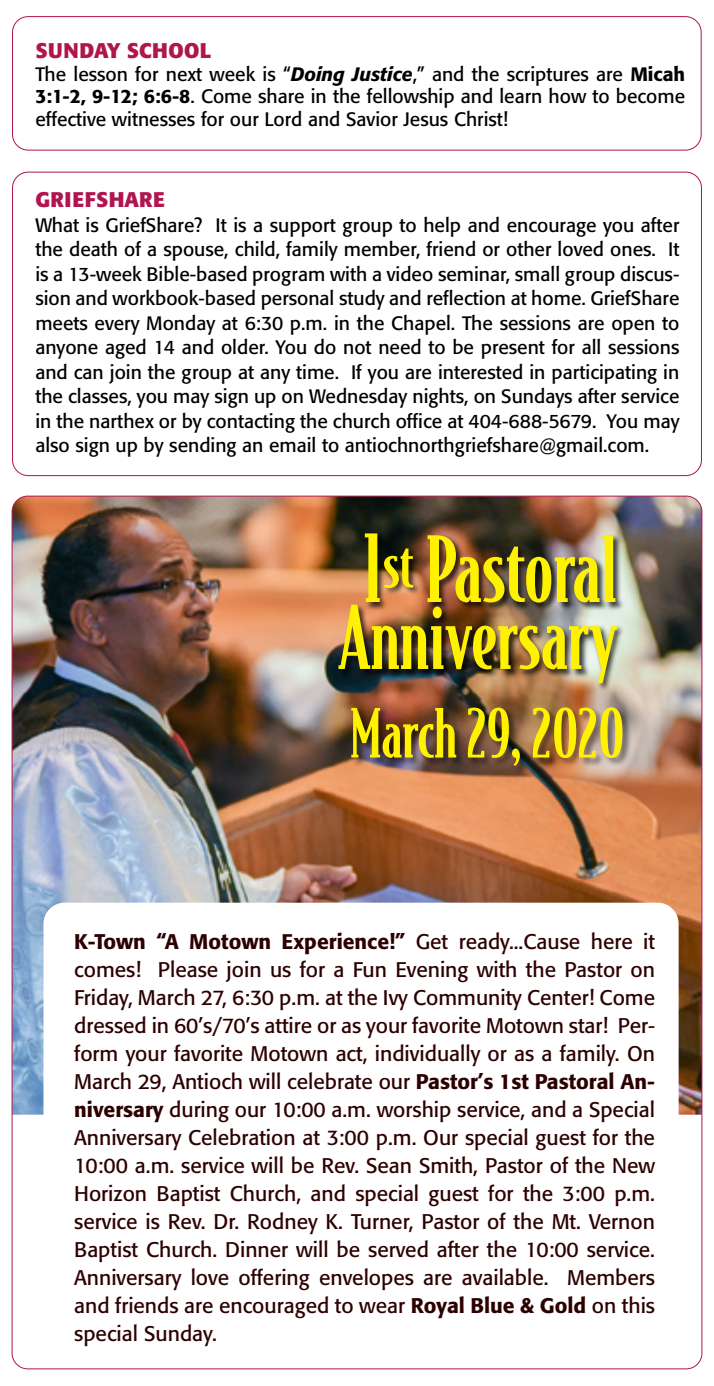
<style>
.page{position:relative;width:714px;height:1386px;background:#fff}
.page>*{position:absolute;margin:0;border:0;box-sizing:border-box;transform-origin:0 0}
.t1{font:500 86.45px "Bodega Serif";color:#fff200}
.t2{font:500 82.95px "Bodega Serif";color:#fff200}
.t3{font:500 64.23px "Bodega Serif";color:#fff200}
.t4{font:21px/28px "Formata";color:#2d0000;text-align:justify}
.t5{font:700 21px "Formata";letter-spacing:.02em;color:#b0154d}
.t6{font:19.25px/24.5px "Formata";color:#000;text-align:justify}
.s1{font-weight:500;font-style:italic}
.s2{font-weight:500}
.s3{font-size:88.9px}
</style>
<div class="page">
<div style="left:12px;top:16px;width:690px;height:135px;border:1px solid #b0154d;border-radius:16px"></div>
<img style="left:12px;top:496px;width:690px;height:619px">
<div style="left:351px;top:706px;width:280px;height:69px;background:#000;opacity:.45"></div>
<div style="left:339px;top:533px;width:286px;height:158px;background:#000;opacity:.75"></div>
<svg style="left:43px;top:903px;width:636px;height:212px"></svg>
<p class="t5" style="left:35px;top:37px;width:177px">SUNDAY SCHOOL</p>
<p class="t6" style="left:35px;top:62px;width:651px;line-height:22.8px">The lesson for next week is “<span class="s1">Doing Justice</span>,” and the scriptures are <span class="s2">Micah 3:1-2, 9-12; 6:6-8</span>. Come share in the fellowship and learn how to become effective witnesses for our Lord and Savior Jesus Christ!</p>
<p class="t5" style="left:35px;top:187px;width:131px">GRIEFSHARE</p>
<p class="t6" style="left:35px;top:213px;width:646px">What is GriefShare? It is a support group to help and encourage you after the death of a spouse, child, family member, friend or other loved ones. It is a 13-week Bible-based program with a video seminar, small group discus&shy;sion and workbook-based personal study and reflection at home. GriefShare meets every Monday at 6:30 p.m. in the Chapel. The sessions are open to anyone aged 14 and older. You do not need to be present for all sessions and can join the group at any time. If you are interested in participating in the classes, you may sign up on Wednesday nights, on Sundays after service in the narthex or by contacting the church office at 404-688-5679. You may also sign up by sending an email to antiochnorthgriefshare@gmail.com.</p>
<h1 class="t1" style="left:363px;top:517px;width:256px"><span class="s3">1</span><sup>st</sup> Pastoral</h1>
<h2 class="t2" style="left:338px;top:587px;width:281px">Anniversary</h2>
<h3 class="t3" style="left:350px;top:694px;width:276px">March 29, 2020</h3>
<p class="t4" style="left:74px;top:928px;width:582px"><span class="s2">K-Town “A Motown Experience!”</span> Get ready...Cause here it comes! Please join us for a Fun Evening with the Pastor on Friday, March 27, 6:30 p.m. at the Ivy Community Center! Come dressed in 60’s/70’s attire or as your favorite Motown star! Per&shy;form your favorite Motown act, individually or as a family. On March 29, Antioch will celebrate our <span class="s2">Pastor’s 1st Pastoral An&shy;niversary</span> during our 10:00 a.m. worship service, and a Special Anniversary Celebration at 3:00 p.m. Our special guest for the 10:00 a.m. service will be Rev. Sean Smith, Pastor of the New Horizon Baptist Church, and special guest for the 3:00 p.m. service is Rev. Dr. Rodney K. Turner, Pastor of the Mt. Vernon Baptist Church. Dinner will be served after the 10:00 service.<br>Anniversary love offering envelopes are available. Members and friends are encouraged to wear <span class="s2">Royal Blue &amp; Gold</span> on this special Sunday.</p>
</div>
